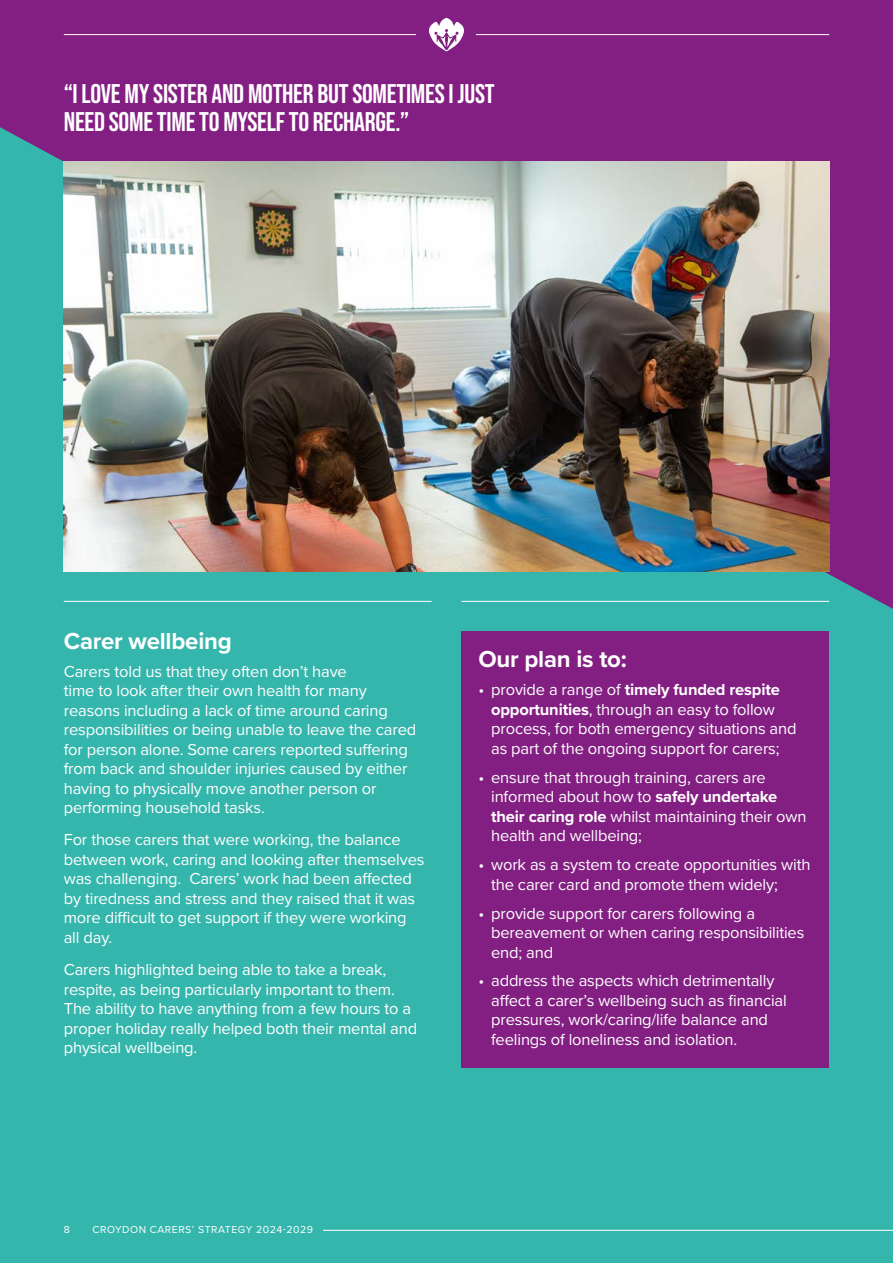
<style>
.page{position:relative;width:893px;height:1263px;background:#35b6ac}
.page>*{position:absolute;margin:0;border:0;box-sizing:border-box;transform-origin:0 0}
.Body{font:27px/28.5px "Bebas Neue";letter-spacing:-.01em;color:#fff}
.t1{font:700 24px "Proxima Nova";letter-spacing:-.01em;color:#fff}
.Body-2{font:16.5px/19.5px "Proxima Nova";letter-spacing:-.01em;color:#fff}
.Infographic_heading_-_White{font:10.5px "Proxima Nova";letter-spacing:.05em;color:#fff}
.s1{font-weight:700}
.s2{color:#35b6ac}
</style>
<div class="page">
<svg style="left:0;top:0;width:893px;height:609px;fill:#831f82"></svg>
<hr style="left:323px;top:1230px;width:570px;height:1px;background:#fff">
<img style="left:64px;top:162px;width:765px;height:410px">
<div style="left:461px;top:631px;width:368px;height:437px;background:#831f82"></div>
<hr style="left:64px;top:34px;width:765px;height:1px;background:#fff">
<hr style="left:461px;top:601px;width:368px;height:1px;background:#fff">
<hr style="left:64px;top:601px;width:368px;height:1px;background:#fff">
<div style="left:417px;top:9px;width:59px;height:45px;background:#831f82"></div>
<svg style="left:429px;top:18px;width:35px;height:33px"></svg>
<p class="Body" style="left:64px;top:79px;width:432px">“I LOVE MY SISTER AND MOTHER BUT SOMETIMES I JUST<br>NEED SOME TIME TO MYSELF TO RECHARGE.”</p>
<h2 class="t1" style="left:64px;top:623px;width:170px">Carer wellbeing</h2>
<p class="Body-2" style="left:64px;top:661px;width:354px">Carers told us that they often don’t have<br>time to look after their own health for many reasons including a lack of time around caring responsibilities or being unable to leave the cared for person alone. Some carers reported suffering from back and shoulder injuries caused by either having to physically move another person or performing household tasks.</p>
<p class="Body-2" style="left:64px;top:829px;width:362px">For those carers that were working, the balance between work, caring and looking after themselves was challenging. Carers’ work had been affected by tiredness and stress and they raised that it was more difficult to get support if they were working all day.</p>
<p class="Body-2" style="left:64px;top:959px;width:355px">Carers highlighted being able to take a break, respite, as being particularly important to them.<br>The ability to have anything from a few hours to a proper holiday really helped both their mental and physical wellbeing.</p>
<h2 class="t1" style="left:478px;top:641px;width:150px">Our plan is to:</h2>
<p class="Body-2" style="left:491px;top:679px;width:307px;text-indent:-13px">• provide a range of <span class="s1">timely funded respite opportunities</span>, through an easy to follow process, for both emergency situations and as part of the ongoing support for carers;</p>
<p class="Body-2" style="left:491px;top:767px;width:317px;text-indent:-13px">• ensure that through training, carers are informed about how to <span class="s1">safely undertake their caring role</span> whilst maintaining their own health and wellbeing;</p>
<p class="Body-2" style="left:491px;top:854px;width:321px;text-indent:-13px">• work as a system to create opportunities with the carer card and promote them widely;</p>
<p class="Body-2" style="left:491px;top:902px;width:315px;text-indent:-13px">• provide support for carers following a bereavement or when caring responsibilities end; and</p>
<p class="Body-2" style="left:491px;top:970px;width:297px;text-indent:-13px">• address the aspects which detrimentally affect a carer’s wellbeing such as financial pressures, work/caring/life balance and feelings of loneliness and isolation.</p>
<p class="Infographic_heading_-_White" style="left:64px;top:1222px;width:251px">8 <span class="s2">|</span> CROYDON CARERS’ STRATEGY 2024-2029</p>
</div>
